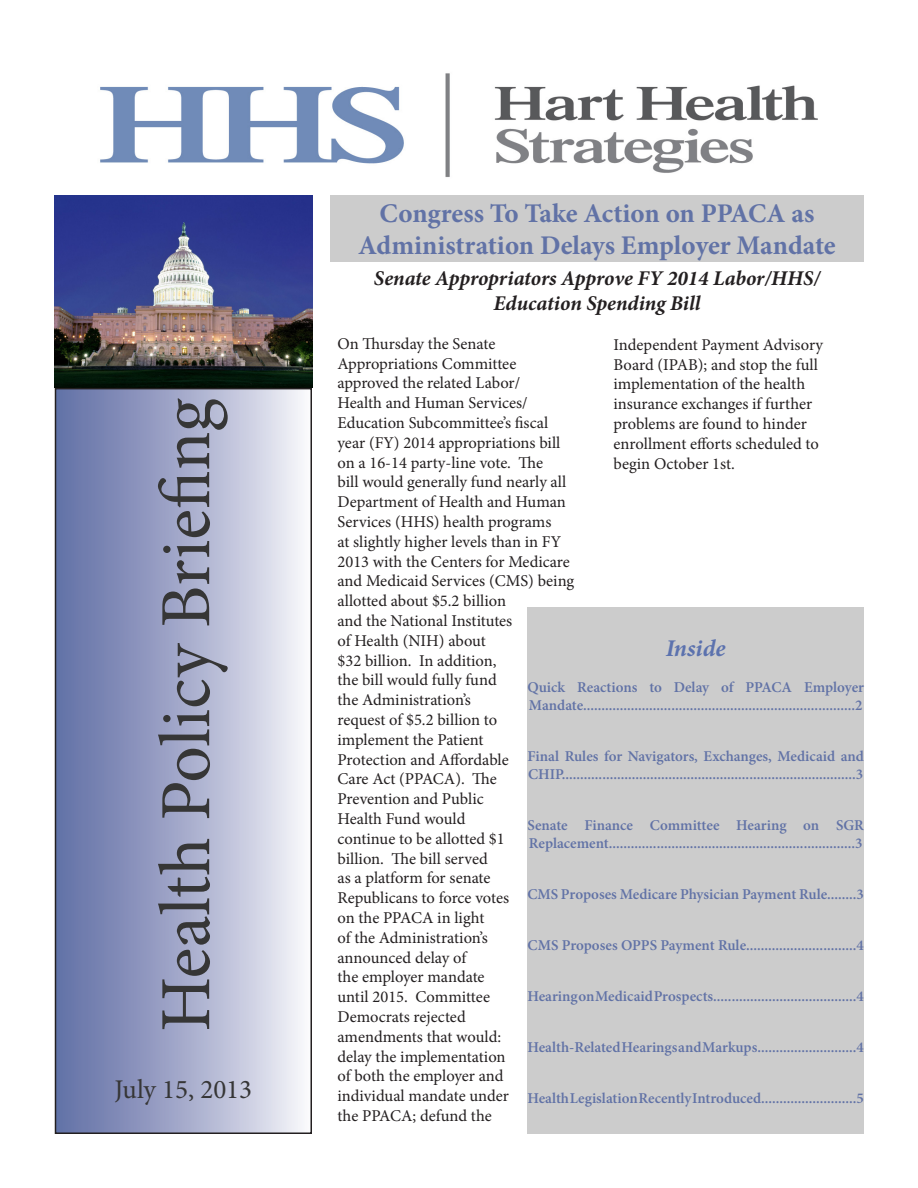
<style>
.page{position:relative;width:918px;height:1188px;background:#fff}
.page>*{position:absolute;margin:0;border:0;box-sizing:border-box;transform-origin:0 0}
.t1{font:72px "Minion Pro";color:#363636}
.t2{font:700 27px/32.4px "Minion Pro";letter-spacing:-.005em;color:#6172a6;text-align:center}
.t3{font:27px "Minion Pro";color:#363636}
.t4{font:italic 700 24px "Minion Pro";letter-spacing:.005em;color:#5c72ae}
.t5{font:italic 700 21px/25.2px "Minion Pro";letter-spacing:-.005em;color:#231f20;text-align:center}
.t6{font:16.5px/19.8px "Minion Pro";color:#231f20}
.t7{font:600 15px/18px "Minion Pro";color:#6172a6}
</style>
<div class="page">
<img style="left:54px;top:195px;width:258px;height:193px">
<div style="left:56px;top:389px;width:255px;height:744px;background:linear-gradient(to right,#5c6aa3,#f4f3f8)"></div>
<div style="left:55px;top:388px;width:257px;height:746px;border:2px solid #231f20"></div>
<div style="left:330px;top:194px;width:534px;height:67px;background:#ccc"></div>
<div style="left:527px;top:608px;width:337px;height:526px;background:#ccc"></div>
<img style="left:100px;top:73px;width:718px;height:104px">
<p class="t1" style="left:138px;top:1032px;width:635px;rotate:-90deg">Health Policy Briefing</p>
<p class="t3" style="left:115px;top:1071px;width:139px">July 15, 2013</p>
<p class="t2" style="left:358px;top:196px;width:479px">Congress To Take Action on PPACA as<br>Administration Delays Employer Mandate</p>
<p class="t5" style="left:374px;top:265px;width:448px">Senate Appropriators Approve FY 2014 Labor/HHS/<br>Education Spending Bill</p>
<p class="t6" style="left:338px;top:334px;width:238px">On Thursday the Senate<br>Appropriations Committee approved the related Labor/<br>Health and Human Services/<br>Education Subcommittee’s fiscal year (FY) 2014 appropriations bill on a 16-14 party-line vote. The<br>bill would generally fund nearly all<br>Department of Health and Human<br>Services (HHS) health programs<br>at slightly higher levels than in FY<br>2013 with the Centers for Medicare and Medicaid Services (CMS) being allotted about $5.2 billion<br>and the National Institutes<br>of Health (NIH) about<br>$32 billion. In addition,<br>the bill would fully fund<br>the Administration’s<br>request of $5.2 billion to<br>implement the Patient<br>Protection and Affordable<br>Care Act (PPACA). The<br>Prevention and Public<br>Health Fund would<br>continue to be allotted $1<br>billion. The bill served<br>as a platform for senate<br>Republicans to force votes<br>on the PPACA in light<br>of the Administration’s<br>announced delay of<br>the employer mandate<br>until 2015. Committee<br>Democrats rejected<br>amendments that would:<br>delay the implementation<br>of both the employer and individual mandate under<br>the PPACA; defund the</p>
<p class="t6" style="left:614px;top:335px;width:211px">Independent Payment Advisory<br>Board (IPAB); and stop the full implementation of the health insurance exchanges if further problems are found to hinder enrollment efforts scheduled to begin October 1st.</p>
<p class="t4" style="left:666px;top:631px;width:61px">Inside</p>
<p class="t7" style="left:527px;top:678px;width:338px">Quick Reactions to Delay of PPACA Employer<br>Mandate..........................................................................2</p>
<p class="t7" style="left:527px;top:747px;width:338px">Final Rules for Navigators, Exchanges, Medicaid and<br>CHIP................................................................................3</p>
<p class="t7" style="left:527px;top:816px;width:338px">Senate Finance Committee Hearing on SGR<br>Replacement...................................................................3</p>
<p class="t7" style="left:527px;top:885px;width:338px">CMS Proposes Medicare Physician Payment Rule........3</p>
<p class="t7" style="left:528px;top:936px;width:338px">CMS Proposes OPPS Payment Rule..............................4</p>
<p class="t7" style="left:527px;top:987px;width:338px">Hearing on Medicaid Prospects.......................................4</p>
<p class="t7" style="left:527px;top:1038px;width:338px">Health-Related Hearings and Markups...........................4</p>
<p class="t7" style="left:527px;top:1089px;width:338px">Health Legislation Recently Introduced..........................5</p>
</div>
